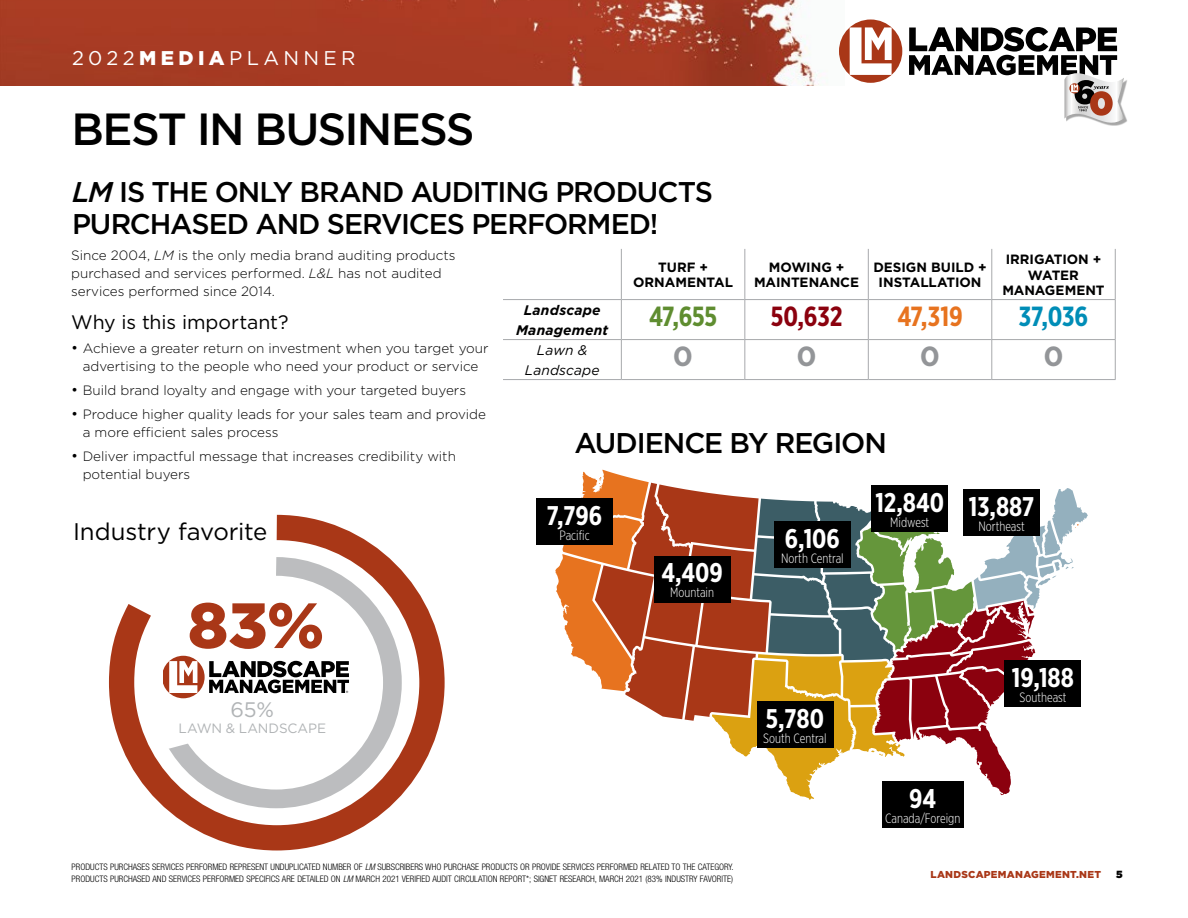
<style>
.page{position:relative;width:1188px;height:918px;background:#fff}
.page>*{position:absolute;margin:0;border:0;box-sizing:border-box;transform-origin:0 0}
.t1{font:900 63.9px "Gotham";color:#a93717}
.t2{font:500 45px "Gotham";letter-spacing:-.04em;color:#000}
.t3{font:500 28.5px/31.5px "Gotham";letter-spacing:-.04em;color:#000}
.t4{font:700 27.75px "Gotham X Narrow";color:#5f8d30}
.t5{font:700 27.75px "Gotham X Narrow";color:#8b010e}
.t6{font:700 27.75px "Gotham X Narrow";color:#e7731f}
.t7{font:700 27.75px "Gotham X Narrow";color:#008db7}
.t8{font:700 27.75px "Gotham";color:#939598}
.t9{font:700 27px "Gotham X Narrow";color:#fff}
.t10{font:24px "Gotham";letter-spacing:-.005em;color:#000}
.t11{font:21px "Gotham";color:#b1b4b6}
.t12{font:19.8px "Gotham";letter-spacing:.22em;color:#fff}
.t13{font:19.5px "Gotham";letter-spacing:-.005em;color:#000}
.t14{font:italic 700 13.8px/19.6px "Gotham";letter-spacing:.015em;color:#000;text-align:center}
.t15{font:italic 13.8px/19.6px "Gotham";letter-spacing:.005em;color:#000;text-align:center}
.t16{font:300 13.5px/18px "Gotham";color:#000}
.t17{font:700 13.5px/15.3px "Gotham";letter-spacing:-.005em;color:#000;text-align:center}
.t18{font:300 13.5px "Gotham X Narrow";color:#fff}
.t19{font:13.5px "Gotham";letter-spacing:-.005em;color:#b1b4b6}
.t20{font:900 10.35px "Gotham";color:#000}
.t21{font:900 10.05px "Gotham";letter-spacing:.025em;color:#a93717}
.t22{font:300 condensed 9px/12px "Helvetica Neue LT Std";color:#000}
.s1{font-weight:900}
.s2{font-style:italic}
.s3{font-size:15px}
</style>
<div class="page">
<img style="left:0;top:0;width:845px;height:86px">
<div style="left:839px;top:20px;width:63px;height:63px;background:#a93717;border-radius:50%"></div>
<svg style="left:850px;top:27px;width:42px;height:48px"></svg>
<div style="left:1066px;top:75px;width:61px;height:51px;background:#000;opacity:.35"></div>
<svg style="left:909px;top:27px;width:215px;height:99px"></svg>
<hr style="left:744px;top:249px;width:1px;height:50px;background:#a7a9ac">
<hr style="left:868px;top:249px;width:1px;height:50px;background:#a7a9ac">
<hr style="left:991px;top:249px;width:1px;height:50px;background:#a7a9ac">
<hr style="left:1115px;top:249px;width:1px;height:50px;background:#a7a9ac">
<hr style="left:503px;top:299px;width:118px;height:1px;background:#a7a9ac">
<hr style="left:621px;top:299px;width:124px;height:1px;background:#a7a9ac">
<hr style="left:745px;top:299px;width:123px;height:1px;background:#a7a9ac">
<hr style="left:868px;top:299px;width:124px;height:1px;background:#a7a9ac">
<hr style="left:992px;top:299px;width:124px;height:1px;background:#a7a9ac">
<hr style="left:621px;top:300px;width:1px;height:39px;background:#a7a9ac">
<hr style="left:621px;top:340px;width:1px;height:39px;background:#a7a9ac">
<hr style="left:503px;top:339px;width:118px;height:1px;background:#a7a9ac">
<hr style="left:621px;top:339px;width:124px;height:1px;background:#a7a9ac">
<hr style="left:745px;top:339px;width:123px;height:1px;background:#a7a9ac">
<hr style="left:868px;top:339px;width:124px;height:1px;background:#a7a9ac">
<hr style="left:992px;top:339px;width:124px;height:1px;background:#a7a9ac">
<hr style="left:503px;top:379px;width:118px;height:1px;background:#a7a9ac">
<hr style="left:621px;top:379px;width:124px;height:1px;background:#a7a9ac">
<hr style="left:745px;top:379px;width:123px;height:1px;background:#a7a9ac">
<hr style="left:868px;top:379px;width:124px;height:1px;background:#a7a9ac">
<hr style="left:992px;top:379px;width:124px;height:1px;background:#a7a9ac">
<hr style="left:744px;top:300px;width:1px;height:39px;background:#a7a9ac">
<hr style="left:868px;top:300px;width:1px;height:39px;background:#a7a9ac">
<hr style="left:991px;top:300px;width:1px;height:39px;background:#a7a9ac">
<hr style="left:1115px;top:300px;width:1px;height:39px;background:#a7a9ac">
<hr style="left:744px;top:340px;width:1px;height:39px;background:#a7a9ac">
<hr style="left:868px;top:340px;width:1px;height:39px;background:#a7a9ac">
<hr style="left:991px;top:340px;width:1px;height:39px;background:#a7a9ac">
<hr style="left:1115px;top:340px;width:1px;height:39px;background:#a7a9ac">
<hr style="left:621px;top:249px;width:1px;height:50px;background:#a7a9ac">
<svg style="left:109px;top:514px;width:336px;height:337px"></svg>
<svg style="left:142px;top:656px;width:207px;height:95px"></svg>
<svg style="left:555px;top:470px;width:533px;height:330px"></svg>
<div style="left:536px;top:498px;width:77px;height:47px;background:#000"></div>
<div style="left:774px;top:521px;width:77px;height:47px;background:#000"></div>
<div style="left:654px;top:556px;width:76px;height:46px;background:#000"></div>
<div style="left:757px;top:701px;width:76px;height:47px;background:#000"></div>
<div style="left:871px;top:485px;width:77px;height:47px;background:#000"></div>
<div style="left:1005px;top:660px;width:76px;height:47px;background:#000"></div>
<div style="left:963px;top:489px;width:77px;height:47px;background:#000"></div>
<div style="left:882px;top:782px;width:82px;height:46px;background:#000"></div>
<h3 class="t12" style="left:72px;top:45px;width:285px">2022<span class="s1">MEDIA</span>PLANNER</h3>
<h2 class="t2" style="left:72px;top:100px;width:405px">BEST IN BUSINESS</h2>
<h3 class="t3" style="left:72px;top:176px;width:643px"><span class="s2">LM</span> IS THE ONLY BRAND AUDITING PRODUCTS<br>PURCHASED AND SERVICES PERFORMED!</h3>
<p class="t17" style="left:633px;top:259px;width:101px">TURF +<br>ORNAMENTAL</p>
<p class="t17" style="left:754px;top:259px;width:107px">MOWING +<br>MAINTENANCE</p>
<p class="t17" style="left:873px;top:259px;width:115px">DESIGN BUILD +<br>INSTALLATION</p>
<p class="t17" style="left:1002px;top:252px;width:104px">IRRIGATION +<br>WATER<br>MANAGEMENT</p>
<p class="t14" style="left:516px;top:300px;width:94px">Landscape<br>Management</p>
<h3 class="t4" style="left:649px;top:300px;width:70px">47,655</h3>
<h3 class="t5" style="left:771px;top:300px;width:73px">50,632</h3>
<h3 class="t6" style="left:897px;top:300px;width:67px">47,319</h3>
<h3 class="t7" style="left:1019px;top:300px;width:71px">37,036</h3>
<p class="t15" style="left:525px;top:340px;width:76px">Lawn &amp;<br>Landscape</p>
<h3 class="t8" style="left:673px;top:338px;width:22px">0</h3>
<h3 class="t8" style="left:796px;top:338px;width:22px">0</h3>
<h3 class="t8" style="left:920px;top:338px;width:22px">0</h3>
<h3 class="t8" style="left:1043px;top:338px;width:22px">0</h3>
<p class="t16" style="left:71px;top:246px;width:386px">Since 2004, <span class="s2">LM</span> is the only media brand auditing products purchased and services performed. <span class="s2">L&amp;L</span> has not audited services performed since 2014.</p>
<h3 class="t13" style="left:71px;top:309px;width:219px">Why is this important?</h3>
<p class="t16" style="left:71px;top:339px;width:419px;text-align:center"><span class="s3">•</span> Achieve a greater return on investment when you target your advertising to the people who need your product or service</p>
<p class="t16" style="left:71px;top:381px;width:396px"><span class="s3">•</span> Build brand loyalty and engage with your targeted buyers</p>
<p class="t16" style="left:83px;top:405px;width:405px;text-indent:-12px"><span class="s3">•</span> Produce higher quality leads for your sales team and provide a more efficient sales process</p>
<p class="t16" style="left:83px;top:447px;width:375px;text-indent:-12px"><span class="s3">•</span> Deliver impactful message that increases credibility with potential buyers</p>
<h3 class="t3" style="left:575px;top:427px;width:314px">AUDIENCE BY REGION</h3>
<h3 class="t10" style="left:73px;top:516px;width:196px">Industry favorite</h3>
<h1 class="t1" style="left:188px;top:581px;width:138px">83%</h1>
<h3 class="t11" style="left:230px;top:696px;width:45px">65%</h3>
<p class="t19" style="left:178px;top:720px;width:149px">LAWN &amp; LANDSCAPE</p>
<h3 class="t9" style="left:547px;top:498px;width:57px">7,796</h3>
<p class="t18" style="left:559px;top:527px;width:32px">Pacific</p>
<h3 class="t9" style="left:785px;top:522px;width:57px">6,106</h3>
<p class="t18" style="left:781px;top:550px;width:64px">North Central</p>
<h3 class="t9" style="left:661px;top:556px;width:63px">4,409</h3>
<p class="t18" style="left:670px;top:585px;width:45px">Mountain</p>
<h3 class="t9" style="left:766px;top:702px;width:60px">5,780</h3>
<p class="t18" style="left:763px;top:730px;width:65px">South Central</p>
<p class="t22" style="left:72px;top:861px;width:664px">PRODUCTS PURCHASES SERVICES PERFORMED REPRESENT UNDUPLICATED NUMBER OF <span class="s2">LM</span> SUBSCRIBERS WHO PURCHASE PRODUCTS OR PROVIDE SERVICES PERFORMED RELATED TO THE CATEGORY.<br>PRODUCTS PURCHASED AND SERVICES PERFORMED SPECIFICS ARE DETAILED ON <span class="s2">LM</span> MARCH 2021 VERIFIED AUDIT CIRCULATION REPORT*; SIGNET RESEARCH, MARCH 2021 (83% INDUSTRY FAVORITE)</p>
<h3 class="t9" style="left:875px;top:486px;width:70px">12,840</h3>
<p class="t18" style="left:890px;top:514px;width:41px">Midwest</p>
<h3 class="t9" style="left:969px;top:490px;width:67px">13,887</h3>
<p class="t18" style="left:978px;top:518px;width:48px">Northeast</p>
<h3 class="t9" style="left:909px;top:782px;width:29px">94</h3>
<p class="t18" style="left:885px;top:810px;width:77px">Canada/Foreign</p>
<h3 class="t9" style="left:1012px;top:661px;width:64px">19,188</h3>
<p class="t18" style="left:1019px;top:689px;width:49px">Southeast</p>
<p class="t21" style="left:931px;top:868px;width:172px">LANDSCAPEMANAGEMENT.NET</p>
<p class="t20" style="left:1116px;top:867px;width:8px">5</p>
</div>
